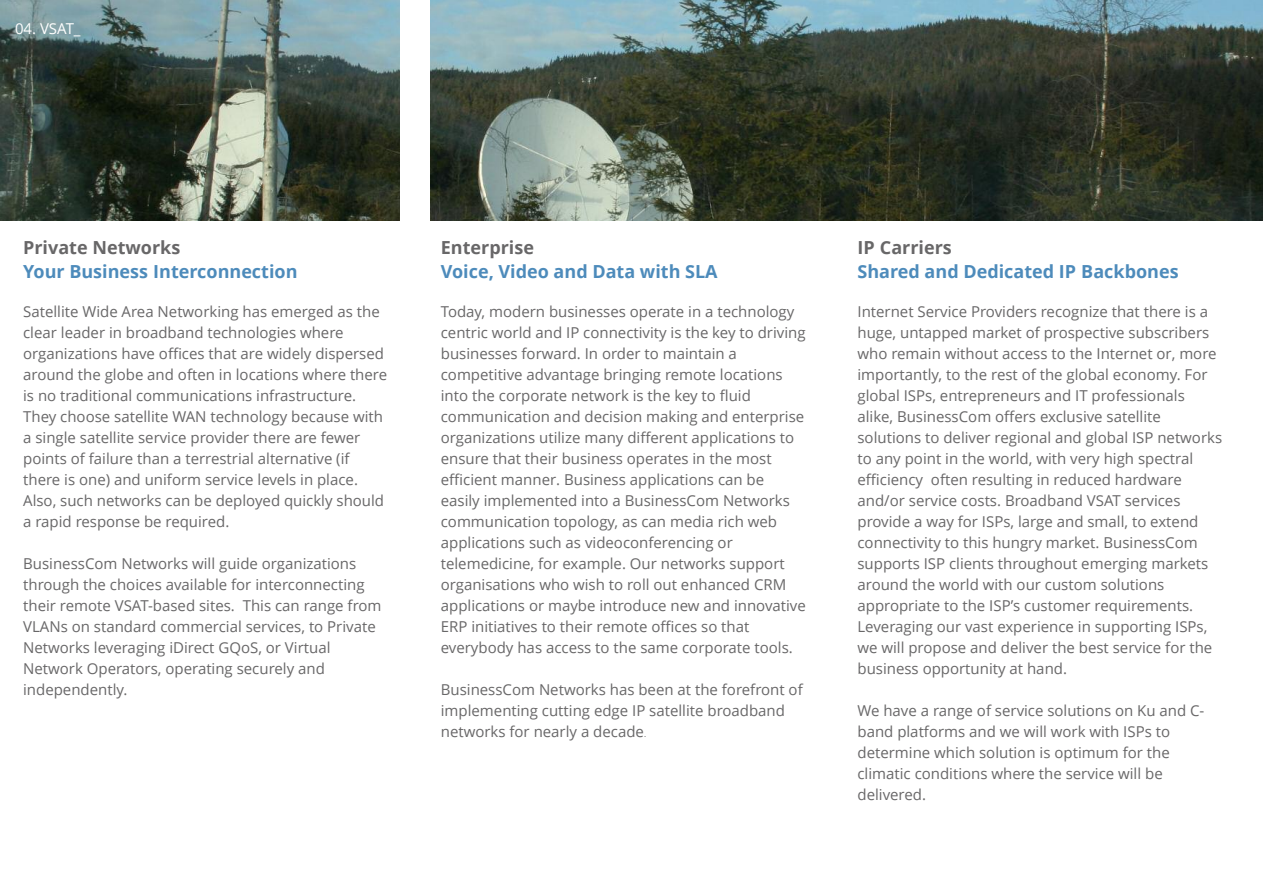
<style>
.page{position:relative;width:1263px;height:893px;background:#fff}
.page>*{position:absolute;margin:0;border:0;box-sizing:border-box;transform-origin:0 0}
.t1{font:700 18px "Open Sans";color:#4d8bbb}
.t2{font:700 18px "Open Sans";color:#686768}
.t3{font:15px/21px "Open Sans";color:#686768}
.t4{font:15px "Open Sans";color:#fff}
.s1{font-family:"Cordia New"}
</style>
<div class="page">
<img style="left:0;top:0;width:1263px;height:221px">
<div style="left:400px;top:0;width:30px;height:230px;background:#fff"></div>
<p class="t4" style="left:15px;top:18px;width:67px">04. VSAT_</p>
<p class="t2" style="left:23px;top:235px;width:159px">Private Networks</p>
<p class="t1" style="left:23px;top:259px;width:276px">Your Business Interconnection</p>
<p class="t3" style="left:23px;top:301px;width:365px">Satellite Wide Area Networking has emerged as the clear leader in broadband technologies where organizations have offices that are widely dispersed around the globe and often in locations where there is no traditional communications infrastructure.<br>They choose satellite WAN technology because with a single satellite service provider there are fewer points of failure than a terrestrial alternative (if there is one) and uniform service levels in place.<br>Also, such networks can be deployed quickly should a rapid response be required.</p>
<p class="t3" style="left:23px;top:553px;width:360px">BusinessCom Networks will guide organizations through the choices available for interconnecting their remote VSAT-based sites. This can range from VLANs on standard commercial services, to Private Networks leveraging iDirect GQoS, or Virtual Network Operators, operating securely and independently.</p>
<p class="t2" style="left:441px;top:235px;width:95px">Enterprise</p>
<p class="t1" style="left:441px;top:259px;width:278px">Voice, Video and Data with SLA</p>
<p class="t3" style="left:441px;top:301px;width:367px">Today, modern businesses operate in a technology centric world and IP connectivity is the key to driving businesses forward. In order to maintain a competitive advantage bringing remote locations into the corporate network is the key to fluid communication and decision making and enterprise organizations utilize many different applications to ensure that their business operates in the most efficient manner. Business applications can be easily implemented into a BusinessCom Networks communication topology, as can media rich web applications such as videoconferencing or telemedicine, for example. Our networks support organisations who wish to roll out enhanced CRM applications or maybe introduce new and innovative ERP initiatives to their remote offices so that everybody has access to the same corporate tools.</p>
<p class="t3" style="left:441px;top:679px;width:363px">BusinessCom Networks has been at the forefront of implementing cutting edge IP satellite broadband networks for nearly a decade<span class="s1">.</span></p>
<p class="t2" style="left:857px;top:235px;width:96px">IP Carriers</p>
<p class="t1" style="left:857px;top:259px;width:323px">Shared and Dedicated IP Backbones</p>
<p class="t3" style="left:857px;top:301px;width:366px">Internet Service Providers recognize that there is a huge, untapped market of prospective subscribers who remain without access to the Internet or, more importantly, to the rest of the global economy. For global ISPs, entrepreneurs and IT professionals alike, BusinessCom offers exclusive satellite solutions to deliver regional and global ISP networks to any point in the world, with very high spectral efficiency often resulting in reduced hardware and/or service costs. Broadband VSAT services provide a way for ISPs, large and small, to extend connectivity to this hungry market. BusinessCom supports ISP clients throughout emerging markets around the world with our custom solutions appropriate to the ISP’s customer requirements.<br>Leveraging our vast experience in supporting ISPs, we will propose and deliver the best service for the business opportunity at hand.</p>
<p class="t3" style="left:857px;top:700px;width:348px">We have a range of service solutions on Ku and C&shy;band platforms and we will work with ISPs to determine which solution is optimum for the climatic conditions where the service will be delivered.</p>
</div>
